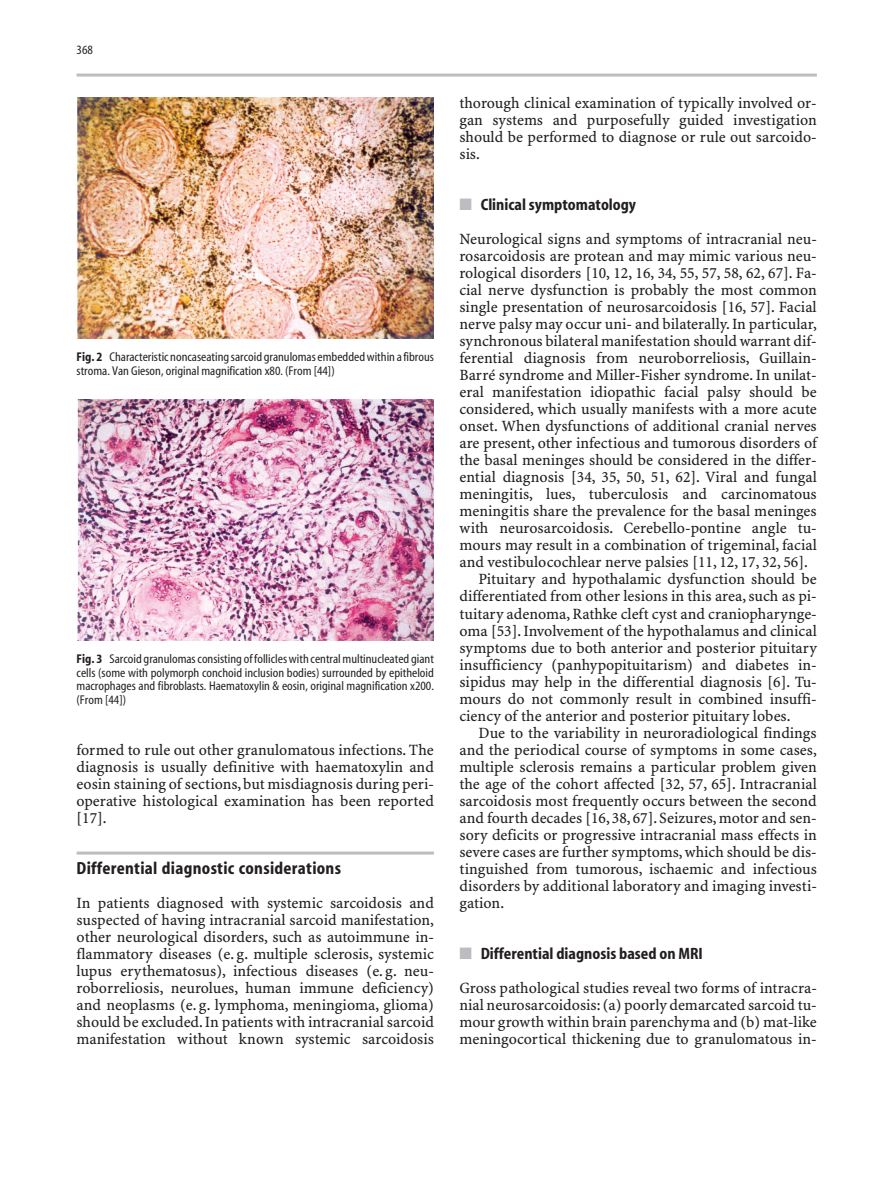
<style>
.page{position:relative;width:893px;height:1178px;background:#fff}
.page>*{position:absolute;margin:0;border:0;box-sizing:border-box;transform-origin:0 0}
.t1{font:17.7px "Myriad CB";letter-spacing:.015em;color:#231f20}
.t2{font:16.5px "Myriad CB";color:#231f20}
.t3{font:15.75px/17px "S Minion Plus Tab";color:#231f20;text-align:justify}
.t4{font:12.75px/13.8px "Myriad CR";color:#231f20}
.s1{font-family:"Myriad CB"}
.s2{color:#bcbdc0}
</style>
<div class="page">
<hr style="left:77px;top:851px;width:357px;height:3px;background:#bcbdc0">
<hr style="left:77px;top:74px;width:739px;height:3px;background:#bcbdc0">
<img style="left:77px;top:98px;width:357px;height:240px">
<img style="left:77px;top:400px;width:357px;height:240px">
<p class="t4" style="left:77px;top:44px;width:18px">368</p>
<p class="t4" style="left:77px;top:350px;width:359px"><span class="s1">Fig. 2</span> Characteristic noncaseating sarcoid granulomas embedded within a fibrous stroma. Van Gieson, original magnification x80. (From [44])</p>
<p class="t4" style="left:77px;top:652px;width:359px;text-align:justify"><span class="s1">Fig. 3</span> Sarcoid granulomas consisting of follicles with central multinucleated giant cells (some with polymorph conchoid inclusion bodies) surrounded by epitheloid macrophages and fibroblasts. Haematoxylin &amp; eosin, original magnification x200. (From [44])</p>
<p class="t3" style="left:77px;top:742px;width:359px">formed to rule out other granulomatous infections. The diagnosis is usually definitive with haematoxylin and eosin staining of sections, but misdiagnosis during peri&shy;operative histological examination has been reported [17].</p>
<p class="t1" style="left:77px;top:861px;width:266px">Differential diagnostic considerations</p>
<p class="t3" style="left:77px;top:895px;width:359px">In patients diagnosed with systemic sarcoidosis and suspected of having intracranial sarcoid manifestation, other neurological disorders, such as autoimmune in&shy;flammatory diseases (e. g. multiple sclerosis, systemic lupus erythematosus), infectious diseases (e. g. neu&shy;roborreliosis, neurolues, human immune deficiency) and neoplasms (e. g. lymphoma, meningioma, glioma) should be excluded. In patients with intracranial sarcoid manifestation without known systemic sarcoidosis</p>
<p class="t3" style="left:459px;top:96px;width:359px">thorough clinical examination of typically involved or&shy;gan systems and purposefully guided investigation should be performed to diagnose or rule out sarcoido&shy;sis.</p>
<p class="t2" style="left:459px;top:198px;width:178px"><span class="s2">■</span> Clinical symptomatology</p>
<p class="t3" style="left:459px;top:232px;width:359px">Neurological signs and symptoms of intracranial neu-</p>
<p class="t3" style="left:459px;top:249px;width:359px">rosarcoidosis are protean and may mimic various neu-</p>
<p class="t3" style="left:459px;top:266px;width:359px">rological disorders [10, 12, 16, 34, 55, 57, 58, 62, 67]. Fa-</p>
<p class="t3" style="left:459px;top:283px;width:359px">cial nerve dysfunction is probably the most common</p>
<p class="t3" style="left:459px;top:300px;width:359px">single presentation of neurosarcoidosis [16, 57]. Facial</p>
<p class="t3" style="left:459px;top:317px;width:359px">nerve palsy may occur uni- and bilaterally. In particular,</p>
<p class="t3" style="left:459px;top:334px;width:359px">synchronous bilateral manifestation should warrant dif-</p>
<p class="t3" style="left:459px;top:351px;width:359px">ferential diagnosis from neuroborreliosis, Guillain-</p>
<p class="t3" style="left:459px;top:368px;width:359px">Barré syndrome and Miller-Fisher syndrome. In unilat-</p>
<p class="t3" style="left:459px;top:385px;width:359px">eral manifestation idiopathic facial palsy should be</p>
<p class="t3" style="left:459px;top:402px;width:359px">considered, which usually manifests with a more acute</p>
<p class="t3" style="left:459px;top:419px;width:359px">onset. When dysfunctions of additional cranial nerves</p>
<p class="t3" style="left:459px;top:436px;width:359px">are present, other infectious and tumorous disorders of</p>
<p class="t3" style="left:459px;top:453px;width:359px">the basal meninges should be considered in the differ-</p>
<p class="t3" style="left:459px;top:470px;width:359px">ential diagnosis [34, 35, 50, 51, 62]. Viral and fungal</p>
<p class="t3" style="left:459px;top:487px;width:359px">meningitis, lues, tuberculosis and carcinomatous</p>
<p class="t3" style="left:459px;top:504px;width:359px">meningitis share the prevalence for the basal meninges</p>
<p class="t3" style="left:459px;top:521px;width:359px">with neurosarcoidosis. Cerebello-pontine angle tu-</p>
<p class="t3" style="left:459px;top:538px;width:359px">mours may result in a combination of trigeminal, facial</p>
<p class="t3" style="left:459px;top:555px;width:350px">and vestibulocochlear nerve palsies [11, 12, 17, 32, 56].</p>
<p class="t3" style="left:478px;top:572px;width:340px">Pituitary and hypothalamic dysfunction should be</p>
<p class="t3" style="left:459px;top:589px;width:359px">differentiated from other lesions in this area, such as pi-</p>
<p class="t3" style="left:459px;top:606px;width:359px">tuitary adenoma, Rathke cleft cyst and craniopharynge-</p>
<p class="t3" style="left:459px;top:623px;width:359px">oma [53]. Involvement of the hypothalamus and clinical</p>
<p class="t3" style="left:459px;top:640px;width:359px">symptoms due to both anterior and posterior pituitary</p>
<p class="t3" style="left:459px;top:657px;width:359px">insufficiency (panhypopituitarism) and diabetes in-</p>
<p class="t3" style="left:459px;top:674px;width:359px">sipidus may help in the differential diagnosis [6]. Tu-</p>
<p class="t3" style="left:459px;top:691px;width:359px">mours do not commonly result in combined insuffi-</p>
<p class="t3" style="left:459px;top:708px;width:332px">ciency of the anterior and posterior pituitary lobes.</p>
<p class="t3" style="left:478px;top:725px;width:340px">Due to the variability in neuroradiological findings</p>
<p class="t3" style="left:459px;top:742px;width:359px">and the periodical course of symptoms in some cases,</p>
<p class="t3" style="left:459px;top:759px;width:359px">multiple sclerosis remains a particular problem given</p>
<p class="t3" style="left:459px;top:776px;width:359px">the age of the cohort affected [32, 57, 65]. Intracranial</p>
<p class="t3" style="left:459px;top:793px;width:359px">sarcoidosis most frequently occurs between the second</p>
<p class="t3" style="left:459px;top:810px;width:359px">and fourth decades [16, 38, 67]. Seizures, motor and sen-</p>
<p class="t3" style="left:459px;top:827px;width:359px">sory deficits or progressive intracranial mass effects in</p>
<p class="t3" style="left:459px;top:844px;width:359px">severe cases are further symptoms, which should be dis-</p>
<p class="t3" style="left:459px;top:861px;width:359px">tinguished from tumorous, ischaemic and infectious</p>
<p class="t3" style="left:459px;top:878px;width:359px">disorders by additional laboratory and imaging investi-</p>
<p class="t3" style="left:459px;top:895px;width:46px">gation.</p>
<p class="t2" style="left:459px;top:947px;width:245px"><span class="s2">■</span> Differential diagnosis based on MRI</p>
<p class="t3" style="left:459px;top:980px;width:359px">Gross pathological studies reveal two forms of intracra&shy;nial neurosarcoidosis: (a) poorly demarcated sarcoid tu&shy;mour growth within brain parenchyma and (b) mat-like meningocortical thickening due to granulomatous in-</p>
</div>
